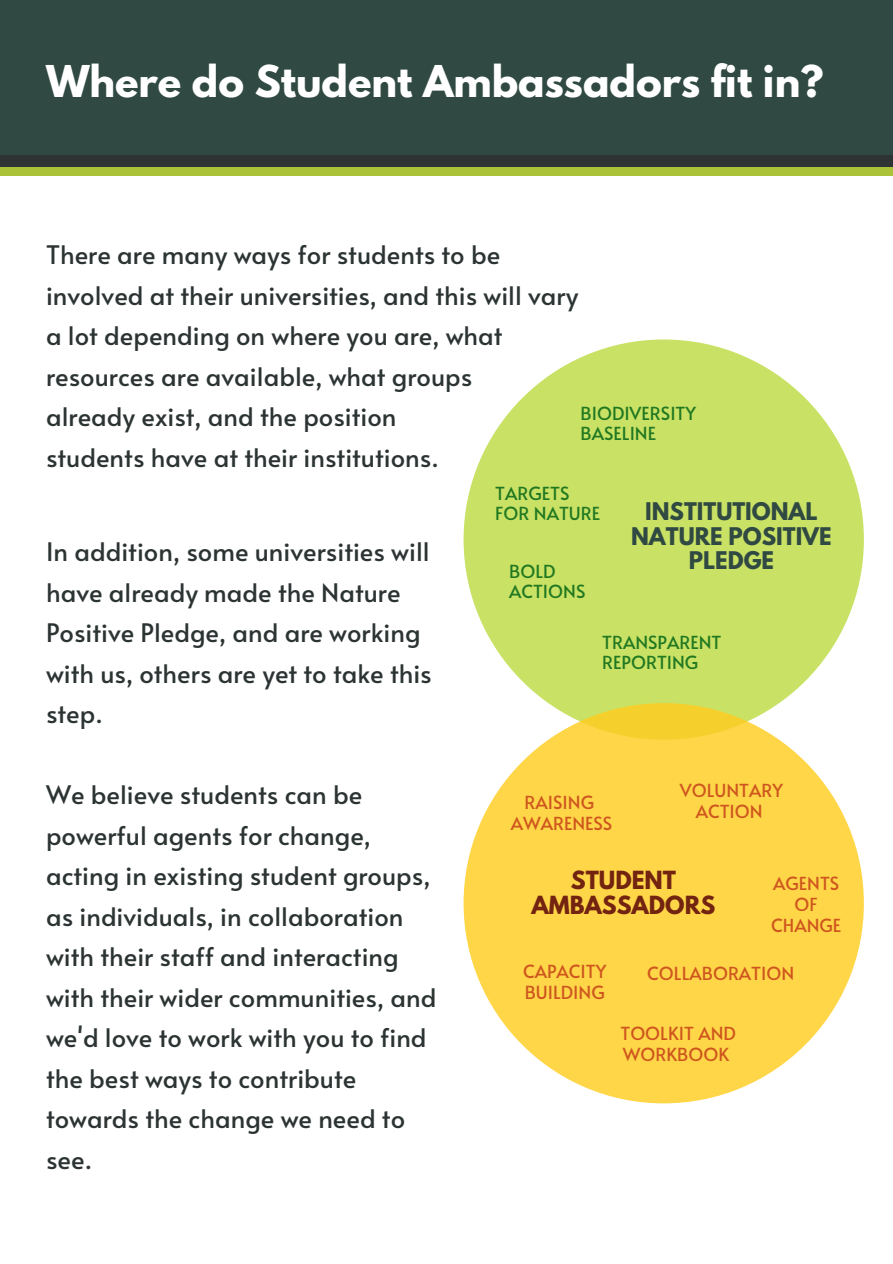
<style>
.page{position:relative;width:893px;height:1264px;background:#fff}
.page>*{position:absolute;margin:0;border:0;box-sizing:border-box;transform-origin:0 0}
.t1{font:700 38.85px "League Spartan";color:#fff}
.t2{font:25.5px/40.5px "Alata";color:#2c3333}
.t3{font:700 22.2px/25.5px "League Spartan";color:#722410;text-align:center}
.t4{font:700 21.6px/24.3px "League Spartan";color:#304942;text-align:center}
.t5{font:18px/21px "Alata";color:#ce561e;text-align:center}
.t6{font:18px/20.2px "Alata";color:#217821}
</style>
<div class="page">
<div style="left:0;top:0;width:892px;height:176px;background:#a9c237"></div>
<div style="left:0;top:0;width:892px;height:166px;background:#2e3434"></div>
<div style="left:0;top:0;width:892px;height:154px;background:#304942"></div>
<div style="left:463px;top:339px;width:400px;height:400px;background:#c9e265;border-radius:50%"></div>
<div style="left:463px;top:703px;width:400px;height:400px;background:#ffd648;border-radius:50%"></div>
<p class="t1" style="left:46px;top:62px;width:778px">Where do Student Ambassadors fit in?</p>
<p class="t2" style="left:46px;top:234px;width:533px">There are many ways for students to be involved at their universities, and this will vary a lot depending on where you are, what resources are available, what groups</p>
<p class="t2" style="left:46px;top:396px;width:352px">already exist, and the position</p>
<p class="t2" style="left:46px;top:436px;width:394px">students have at their institutions.</p>
<p class="t6" style="left:580px;top:402px;width:117px">BIODIVERSITY<br>BASELINE</p>
<p class="t2" style="left:46px;top:530px;width:387px">In addition, some universities will have already made the Nature<br>Positive Pledge, and are working with us, others are yet to take this step.</p>
<p class="t2" style="left:46px;top:773px;width:392px">We believe students can be powerful agents for change, acting in existing student groups, as individuals, in collaboration with their staff and interacting with their wider communities, and we'd love to work with you to find the best ways to contribute towards the change we need to see.</p>
<p class="t6" style="left:495px;top:482px;width:106px">TARGETS<br>FOR NATURE</p>
<p class="t6" style="left:509px;top:560px;width:78px">BOLD<br>ACTIONS</p>
<p class="t4" style="left:645px;top:502px;width:174px">INSTITUTIONAL</p>
<p class="t4" style="left:631px;top:526px;width:202px">NATURE POSITIVE<br>PLEDGE</p>
<p class="t6" style="left:602px;top:631px;width:121px">TRANSPARENT<br>REPORTING</p>
<p class="t5" style="left:524px;top:791px;width:71px">RAISING</p>
<p class="t5" style="left:510px;top:811px;width:103px">AWARENESS</p>
<p class="t5" style="left:679px;top:779px;width:105px;line-height:20.5px">VOLUNTARY<br>ACTION</p>
<p class="t3" style="left:531px;top:870px;width:185px">STUDENT<br>AMBASSADORS</p>
<p class="t5" style="left:771px;top:871px;width:71px">AGENTS<br>OF<br>CHANGE</p>
<p class="t5" style="left:523px;top:960px;width:85px;text-align:left">CAPACITY<br>BUILDING</p>
<p class="t5" style="left:647px;top:962px;width:148px">COLLABORATION</p>
<p class="t5" style="left:620px;top:1021px;width:117px;text-align:left">TOOLKIT AND<br>WORKBOOK</p>
</div>
